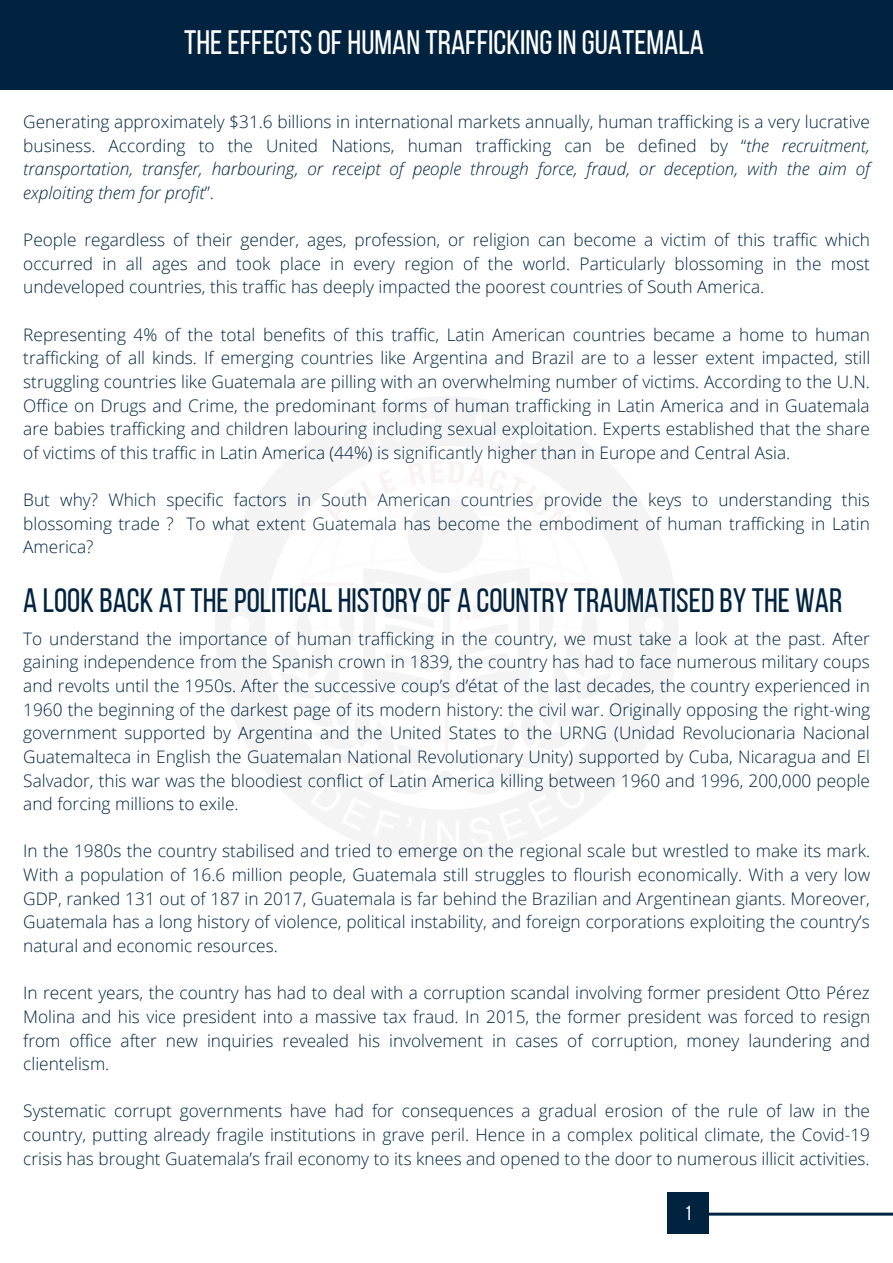
<style>
.page{position:relative;width:893px;height:1263px;background:#fff}
.page>*{position:absolute;margin:0;border:0;box-sizing:border-box;transform-origin:0 0}
.t1{font:33.75px "Bebas Neue";color:#01233f}
.t2{font:33.75px "Bebas Neue";color:#fff}
.t3{font:20.33px "Bebas Neue";color:#fff}
.t4{font:300 17.25px/23.6px "Open Sans";color:#01233f;text-align:justify}
.s1{font-style:italic}
</style>
<div class="page">
<div style="left:0;top:0;width:893px;height:89px;background:#01233f"></div>
<svg style="left:709px;top:1212px;width:184px;height:4px"></svg>
<div style="left:667px;top:1192px;width:42px;height:42px;background:#01233f"></div>
<p class="t2" style="left:184px;top:28px;width:521px">THEEFFECTSOF HUMAN TRAFFICKING IN GUATEMALA</p>
<p class="t4" style="left:23px;top:109px;width:848px">Generating approximately $31.6 billions in international markets annually, human trafficking is a very lucrative business. According to the United Nations, human trafficking can be defined by “<span class="s1">the recruitment, transportation, transfer, harbouring, or receipt of people through force, fraud, or deception, with the aim of exploiting them for profit</span>”.</p>
<p class="t4" style="left:23px;top:228px;width:848px">People regardless of their gender, ages, profession, or religion can become a victim of this traffic which occurred in all ages and took place in every region of the world. Particularly blossoming in the most undeveloped countries, this traffic has deeply impacted the poorest countries of South America.</p>
<p class="t4" style="left:23px;top:322px;width:848px">Representing 4% of the total benefits of this traffic, Latin American countries became a home to human trafficking of all kinds. If emerging countries like Argentina and Brazil are to a lesser extent impacted, still struggling countries like Guatemala are pilling with an overwhelming number of victims. According to the U.N.<br>Office on Drugs and Crime, the predominant forms of human trafficking in Latin America and in Guatemala are babies trafficking and children labouring including sexual exploitation. Experts established that the share of victims of this traffic in Latin America (44%) is significantly higher than in Europe and Central Asia.</p>
<p class="t4" style="left:23px;top:488px;width:848px">But why? Which specific factors in South American countries provide the keys to understanding this blossoming trade ? To what extent Guatemala has become the embodiment of human trafficking in Latin America?</p>
<p class="t1" style="left:23px;top:587px;width:820px">A LOOK BACK ATTHEPOLITICAL HISTORY OF A COUNTRY TRAUMATISED BY THE WAR</p>
<p class="t4" style="left:23px;top:626px;width:848px">To understand the importance of human trafficking in the country, we must take a look at the past. After gaining independence from the Spanish crown in 1839, the country has had to face numerous military coups and revolts until the 1950s. After the successive coup’s d’état of the last decades, the country experienced in 1960 the beginning of the darkest page of its modern history: the civil war. Originally opposing the right-wing government supported by Argentina and the United States to the URNG (Unidad Revolucionaria Nacional Guatemalteca in English the Guatemalan National Revolutionary Unity) supported by Cuba, Nicaragua and El Salvador, this war was the bloodiest conflict of Latin America killing between 1960 and 1996, 200,000 people and forcing millions to exile.</p>
<p class="t4" style="left:23px;top:839px;width:848px">In the 1980s the country stabilised and tried to emerge on the regional scale but wrestled to make its mark.<br>With a population of 16.6 million people, Guatemala still struggles to flourish economically. With a very low GDP, ranked 131 out of 187 in 2017, Guatemala is far behind the Brazilian and Argentinean giants. Moreover, Guatemala has a long history of violence, political instability, and foreign corporations exploiting the country’s natural and economic resources.</p>
<p class="t4" style="left:23px;top:981px;width:848px">In recent years, the country has had to deal with a corruption scandal involving former president Otto Pérez Molina and his vice president into a massive tax fraud. In 2015, the former president was forced to resign from office after new inquiries revealed his involvement in cases of corruption, money laundering and clientelism.</p>
<p class="t4" style="left:23px;top:1099px;width:848px">Systematic corrupt governments have had for consequences a gradual erosion of the rule of law in the country, putting already fragile institutions in grave peril. Hence in a complex political climate, the Covid-19 crisis has brought Guatemala’s frail economy to its knees and opened to the door to numerous illicit activities.</p>
<p class="t3" style="left:685px;top:1204px;width:8px">1</p>
</div>
